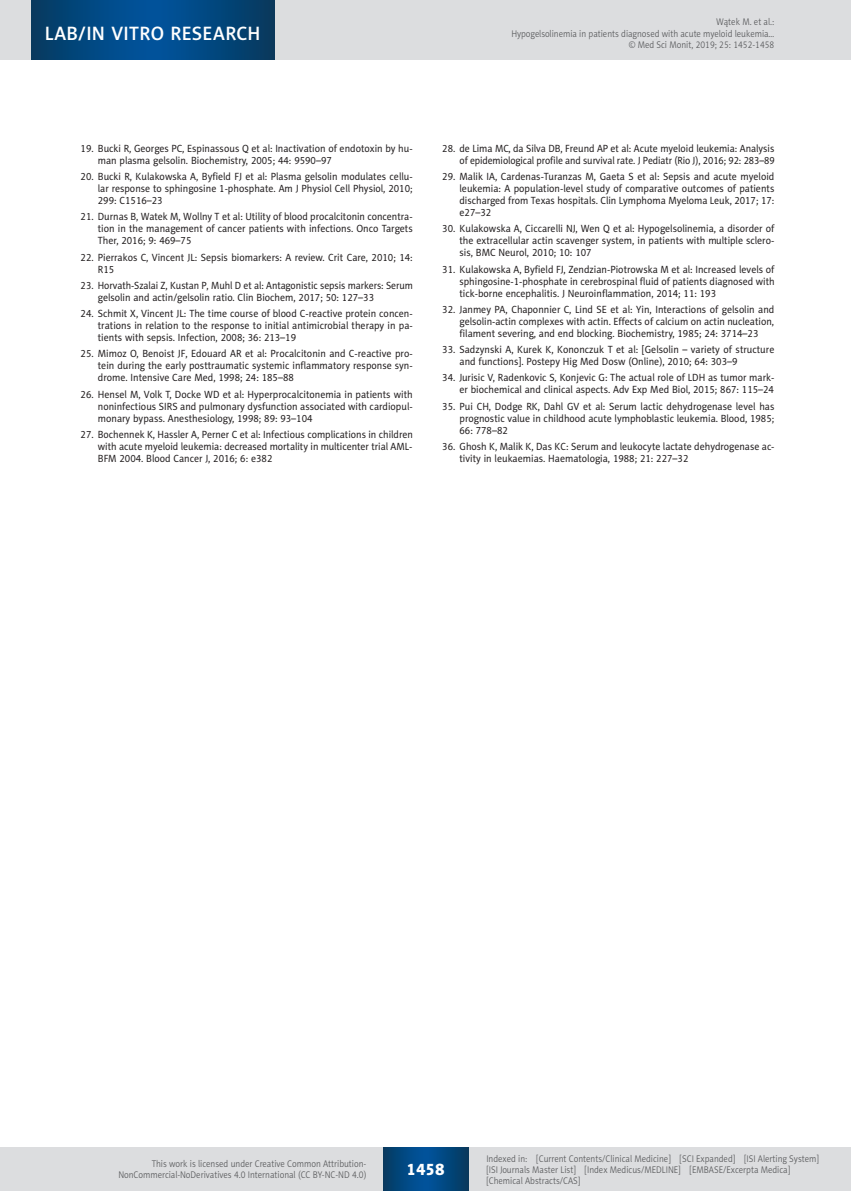
<style>
.page{position:relative;width:851px;height:1191px;background:#fff}
.page>*{position:absolute;margin:0;border:0;box-sizing:border-box;transform-origin:0 0}
.t1{font:19.5px "Naomi Sans EFN Medium";letter-spacing:.015em;color:#fff}
.t2{font:16.5px "Naomi Sans EFN Heavy";color:#fff}
.MSM_Referencje_punkt{font:10.5px/12px "Naomi Sans EFN";color:#231f20;text-align:justify;scale:.95 1}
.MSM_Referencje_punkt-2{font:10.5px/12px "Naomi Sans EFN";color:#231f20;text-align:justify;scale:.94 1}
.MSM_Referencje_punkt-3{font:10.5px/12px "Naomi Sans EFN";color:#231f20;scale:.93 1}
.t3{font:9.75px/11.2px "Naomi Sans EFN Light";color:#57585a;text-align:right;scale:.9 1}
</style>
<div class="page">
<div style="left:0;top:1148px;width:850px;height:43px;background:#dcdddf"></div>
<svg style="left:383px;top:1147px;width:85px;height:43px;background:#02477e"></svg>
<div style="left:0;top:0;width:850px;height:60px;background:#dcdddf"></div>
<svg style="left:32px;top:0;width:242px;height:60px;background:#02477f"></svg>
<h1 class="t1" style="left:45px;top:22px;width:217px">LAB/IN VITRO RESEARCH</h1>
<p class="t3" style="left:511px;top:16px;width:294px">Wątek M. et al.:<br>Hypogelsolinemia in patients diagnosed with acute myeloid leukemia… © Med Sci Monit, 2019; 25: 1452-1458</p>
<p class="MSM_Referencje_punkt" style="left:98px;top:142px;width:333px;text-indent:-17px">19. Bucki R, Georges PC, Espinassous Q et al: Inactivation of endotoxin by hu&shy;man plasma gelsolin. Biochemistry, 2005; 44: 9590–97</p>
<p class="MSM_Referencje_punkt" style="left:98px;top:171px;width:333px;text-indent:-17px">20. Bucki R, Kulakowska A, Byfield FJ et al: Plasma gelsolin modulates cellu&shy;lar response to sphingosine 1-phosphate. Am J Physiol Cell Physiol, 2010; 299: C1516–23</p>
<p class="MSM_Referencje_punkt-2" style="left:98px;top:211px;width:336px;text-indent:-17px">21. Durnas B, Watek M, Wollny T et al: Utility of blood procalcitonin concentra&shy;tion in the management of cancer patients with infections. Onco Targets Ther, 2016; 9: 469–75</p>
<p class="MSM_Referencje_punkt" style="left:98px;top:251px;width:333px;text-indent:-17px">22. Pierrakos C, Vincent JL: Sepsis biomarkers: A review. Crit Care, 2010; 14:<br>R15</p>
<p class="MSM_Referencje_punkt-3" style="left:98px;top:279px;width:340px;text-indent:-17px">23. Horvath-Szalai Z, Kustan P, Muhl D et al: Antagonistic sepsis markers: Serum gelsolin and actin/gelsolin ratio. Clin Biochem, 2017; 50: 127–33</p>
<p class="MSM_Referencje_punkt" style="left:98px;top:308px;width:333px;text-indent:-17px">24. Schmit X, Vincent JL: The time course of blood C-reactive protein concen&shy;trations in relation to the response to initial antimicrobial therapy in pa&shy;tients with sepsis. Infection, 2008; 36: 213–19</p>
<p class="MSM_Referencje_punkt" style="left:98px;top:348px;width:333px;text-indent:-17px">25. Mimoz O, Benoist JF, Edouard AR et al: Procalcitonin and C-reactive pro&shy;tein during the early posttraumatic systemic inflammatory response syn&shy;drome. Intensive Care Med, 1998; 24: 185–88</p>
<p class="MSM_Referencje_punkt" style="left:98px;top:388px;width:333px;text-indent:-17px">26. Hensel M, Volk T, Docke WD et al: Hyperprocalcitonemia in patients with noninfectious SIRS and pulmonary dysfunction associated with cardiopul&shy;monary bypass. Anesthesiology, 1998; 89: 93–104</p>
<p class="MSM_Referencje_punkt-2" style="left:98px;top:428px;width:336px;text-indent:-17px">27. Bochennek K, Hassler A, Perner C et al: Infectious complications in children with acute myeloid leukemia: decreased mortality in multicenter trial AML-BFM 2004. Blood Cancer J, 2016; 6: e382</p>
<p class="MSM_Referencje_punkt-2" style="left:442px;top:142px;width:355px;text-align:right">28. de Lima MC, da Silva DB, Freund AP et al: Acute myeloid leukemia: Analysis of epidemiological profile and survival rate. J Pediatr (Rio J), 2016; 92: 283–89</p>
<p class="MSM_Referencje_punkt" style="left:459px;top:171px;width:333px;text-indent:-17px">29. Malik IA, Cardenas-Turanzas M, Gaeta S et al: Sepsis and acute myeloid leukemia: A population-level study of comparative outcomes of patients discharged from Texas hospitals. Clin Lymphoma Myeloma Leuk, 2017; 17: e27–32</p>
<p class="MSM_Referencje_punkt" style="left:459px;top:223px;width:333px;text-indent:-17px">30. Kulakowska A, Ciccarelli NJ, Wen Q et al: Hypogelsolinemia, a disorder of the extracellular actin scavenger system, in patients with multiple sclero&shy;sis, BMC Neurol, 2010; 10: 107</p>
<p class="MSM_Referencje_punkt" style="left:459px;top:263px;width:333px;text-indent:-17px">31. Kulakowska A, Byfield FJ, Zendzian-Piotrowska M et al: Increased levels of sphingosine-1-phosphate in cerebrospinal fluid of patients diagnosed with tick-borne encephalitis. J Neuroinflammation, 2014; 11: 193</p>
<p class="MSM_Referencje_punkt" style="left:459px;top:303px;width:333px;text-indent:-17px">32. Janmey PA, Chaponnier C, Lind SE et al: Yin, Interactions of gelsolin and gelsolin-actin complexes with actin. Effects of calcium on actin nucleation, filament severing, and end blocking. Biochemistry, 1985; 24: 3714–23</p>
<p class="MSM_Referencje_punkt" style="left:459px;top:344px;width:333px;text-indent:-17px">33. Sadzynski A, Kurek K, Kononczuk T et al: [Gelsolin – variety of structure and functions]. Postepy Hig Med Dosw (Online), 2010; 64: 303–9</p>
<p class="MSM_Referencje_punkt" style="left:442px;top:372px;width:351px;text-align:right">34. Jurisic V, Radenkovic S, Konjevic G: The actual role of LDH as tumor mark&shy;er biochemical and clinical aspects. Adv Exp Med Biol, 2015; 867: 115–24</p>
<p class="MSM_Referencje_punkt" style="left:459px;top:400px;width:333px;text-indent:-17px">35. Pui CH, Dodge RK, Dahl GV et al: Serum lactic dehydrogenase level has prognostic value in childhood acute lymphoblastic leukemia. Blood, 1985; 66: 778–82</p>
<p class="MSM_Referencje_punkt" style="left:459px;top:440px;width:333px;text-indent:-17px">36. Ghosh K, Malik K, Das KC: Serum and leukocyte lactate dehydrogenase ac&shy;tivity in leukaemias. Haematologia, 1988; 21: 227–32</p>
<p class="t3" style="left:118px;top:1158px;width:277px">This work is licensed under Creative Common Attribution-<br>NonCommercial-NoDerivatives 4.0 International (CC BY-NC-ND 4.0)</p>
<h2 class="t2" style="left:406px;top:1159px;width:40px">1458</h2>
<p class="t3" style="left:486px;top:1152px;width:371px;text-align:left">Indexed in: [Current Contents/Clinical Medicine] [SCI Expanded] [ISI Alerting System] [ISI Journals Master List] [Index Medicus/MEDLINE] [EMBASE/Excerpta Medica] [Chemical Abstracts/CAS]</p>
</div>
